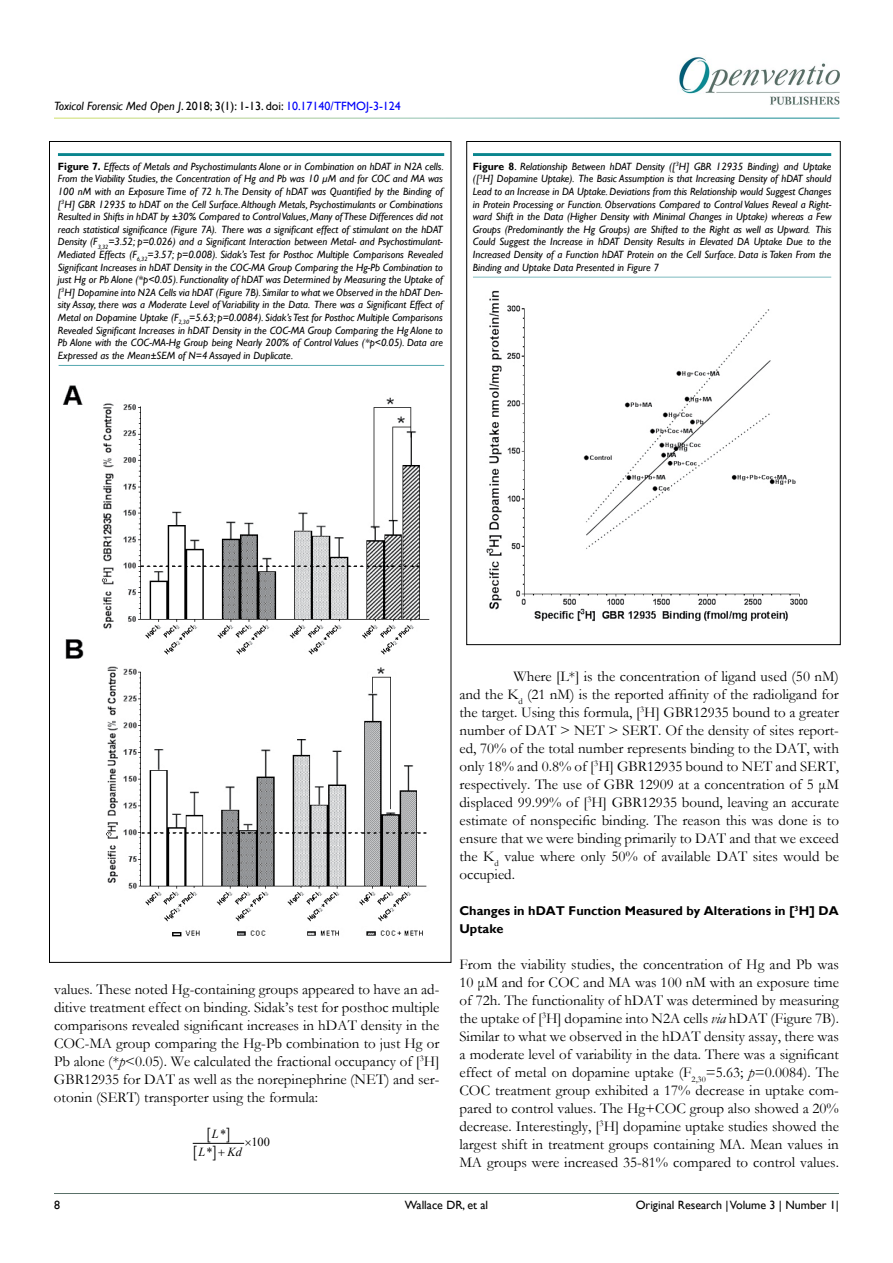
<style>
.page{position:relative;width:893px;height:1263px;background:#fff}
.page>*{position:absolute;margin:0;border:0;box-sizing:border-box;transform-origin:0 0}
.t1{font:15px/18px "Garamond";color:#000;text-align:justify}
.t2{font:700 12.75px/18px "Gill Sans";color:#000}
.t3{font:italic 12.3px "Times New Roman";color:#000}
.t4{font:12.3px "Times New Roman";color:#000}
.t5{font:italic 12px "Gill Sans";color:#000101}
.t6{font:12px "Gill Sans";color:#000}
.t7{font:italic 10.5px/12.6px "Gill Sans";color:#000;text-align:justify}
.s1{font-style:normal}
.s2{font-style:normal;color:#0000fa}
.s3{font-weight:700;font-style:normal}
.s4{font-style:italic}
</style>
<div class="page">
<img style="left:679px;top:57px;width:160px;height:48px">
<hr style="left:54px;top:1193px;width:785px;height:1px;background:#597068">
<div style="left:46px;top:141px;width:411px;height:17px;background:#f9f2f3;opacity:.75"></div>
<div style="left:46px;top:352px;width:411px;height:15px;background:#f9f2f3;opacity:.75"></div>
<img style="left:63px;top:385px;width:367px;height:552px">
<hr style="left:193px;top:1143px;width:51px;height:1px;background:#000">
<img style="left:486px;top:290px;width:322px;height:332px">
<div style="left:461px;top:141px;width:384px;height:17px;background:#f9f2f3;opacity:.75"></div>
<div style="left:461px;top:264px;width:384px;height:15px;background:#f9f2f3;opacity:.75"></div>
<svg style="left:208px;top:1142px;width:21px;height:2px"></svg>
<p class="t5" style="left:54px;top:99px;width:348px">Toxicol Forensic Med Open J<span class="s1">. 2018; 3(1): 1-13. doi:</span> <span class="s2">10.17140/TFMOJ-3-124</span></p>
<p class="t7" style="left:58px;top:160px;width:388px"><span class="s3">Figure 7.</span> Effects of Metals and Psychostimulants Alone or in Combination on hDAT in N2A cells.<br>From the Viability Studies, the Concentration of Hg and Pb was 10 μM and for COC and MA was 100 nM with an Exposure Time of 72 h. The Density of hDAT was Quantified by the Binding of [<sup>3</sup>H] GBR 12935 to hDAT on the Cell Surface. Although Metals, Psychostimulants or Combinations Resulted in Shifts in hDAT by ±30% Compared to Control Values, Many of These Differences did not reach statistical significance (Figure 7A). There was a significant effect of stimulant on the hDAT Density (F<sub>3,32</sub>=3.52; p=0.026) and a Significant Interaction between Metal- and Psychostimulant-Mediated Effects (F<sub>6,32</sub>=3.57; p=0.008). Sidak’s Test for Posthoc Multiple Comparisons Revealed Significant Increases in hDAT Density in the COC-MA Group Comparing the Hg-Pb Combination to just Hg or Pb Alone (*p&lt;0.05). Functionality of hDAT was Determined by Measuring the Uptake of [<sup>3</sup>H] Dopamine into N2A Cells via hDAT (Figure 7B). Similar to what we Observed in the hDAT Den&shy;sity Assay, there was a Moderate Level of Variability in the Data. There was a Significant Effect of Metal on Dopamine Uptake (F<sub>2,30</sub>=5.63; p=0.0084). Sidak’s Test for Posthoc Multiple Comparisons Revealed Significant Increases in hDAT Density in the COC-MA Group Comparing the Hg Alone to Pb Alone with the COC-MA-Hg Group being Nearly 200% of Control Values (*p&lt;0.05). Data are Expressed as the Mean±SEM of N=4 Assayed in Duplicate.</p>
<p class="t7" style="left:473px;top:160px;width:360px"><span class="s3">Figure 8</span><span class="s1">.</span> Relationship Between hDAT Density ([<sup>3</sup>H] GBR 12935 Binding) and Uptake ([<sup>3</sup>H] Dopamine Uptake). The Basic Assumption is that Increasing Density of hDAT should Lead to an Increase in DA Uptake. Deviations from this Relationship would Suggest Changes in Protein Processing or Function. Observations Compared to Control Values Reveal a Right&shy;ward Shift in the Data (Higher Density with Minimal Changes in Uptake) whereas a Few Groups (Predominantly the Hg Groups) are Shifted to the Right as well as Upward. This Could Suggest the Increase in hDAT Density Results in Elevated DA Uptake Due to the Increased Density of a Function hDAT Protein on the Cell Surface. Data is Taken From the Binding and Uptake Data Presented in Figure 7</p>
<p class="t1" style="left:54px;top:980px;width:387px">values. These noted Hg-containing groups appeared to have an ad&shy;ditive treatment effect on binding. Sidak’s test for posthoc multiple comparisons revealed significant increases in hDAT density in the COC-MA group comparing the Hg-Pb combination to just Hg or Pb alone (*<span class="s4">p</span>&lt;0.05). We calculated the fractional occupancy of [<sup>3</sup>H] GBR12935 for DAT as well as the norepinephrine (NET) and ser&shy;otonin (SERT) transporter using the formula:</p>
<p class="t3" style="left:212px;top:1125px;width:16px">L<span class="s1">*</span></p>
<p class="t4" style="left:251px;top:1134px;width:20px">100</p>
<p class="t3" style="left:198px;top:1143px;width:16px">L<span class="s1">*</span></p>
<p class="t3" style="left:227px;top:1143px;width:16px">Kd</p>
<p class="t1" style="left:459px;top:667px;width:381px;text-indent:54px">Where [L*] is the concentration of ligand used (50 nM) and the K<sub>d</sub> (21 nM) is the reported affinity of the radioligand for the target. Using this formula, [<sup>3</sup>H] GBR12935 bound to a greater number of DAT &gt; NET &gt; SERT. Of the density of sites report&shy;ed, 70% of the total number represents binding to the DAT, with only 18% and 0.8% of [<sup>3</sup>H] GBR12935 bound to NET and SERT, respectively. The use of GBR 12909 at a concentration of 5 μM displaced 99.99% of [<sup>3</sup>H] GBR12935 bound, leaving an accurate estimate of nonspecific binding. The reason this was done is to ensure that we were binding primarily to DAT and that we exceed the K<sub>d</sub> value where only 50% of available DAT sites would be occupied.</p>
<p class="t2" style="left:459px;top:902px;width:381px">Changes in hDAT Function Measured by Alterations in [<sup>3</sup>H] DA<br>Uptake</p>
<p class="t1" style="left:459px;top:955px;width:381px">From the viability studies, the concentration of Hg and Pb was 10 μM and for COC and MA was 100 nM with an exposure time of 72h. The functionality of hDAT was determined by measuring the uptake of [<sup>3</sup>H] dopamine into N2A cells <span class="s4">via</span> hDAT (Figure 7B).<br>Similar to what we observed in the hDAT density assay, there was a moderate level of variability in the data. There was a significant effect of metal on dopamine uptake (F<sub>2,30</sub>=5.63; <span class="s4">p</span>=0.0084). The COC treatment group exhibited a 17% decrease in uptake com&shy;pared to control values. The Hg+COC group also showed a 20% decrease. Interestingly, [<sup>3</sup>H] dopamine uptake studies showed the largest shift in treatment groups containing MA. Mean values in MA groups were increased 35-81% compared to control values.</p>
<p class="t6" style="left:54px;top:1198px;width:7px">8</p>
<p class="t6" style="left:636px;top:1198px;width:205px">Original Research | Volume 3 | Number 1|</p>
<p class="t6" style="left:405px;top:1198px;width:85px">Wallace DR, et al</p>
</div>
